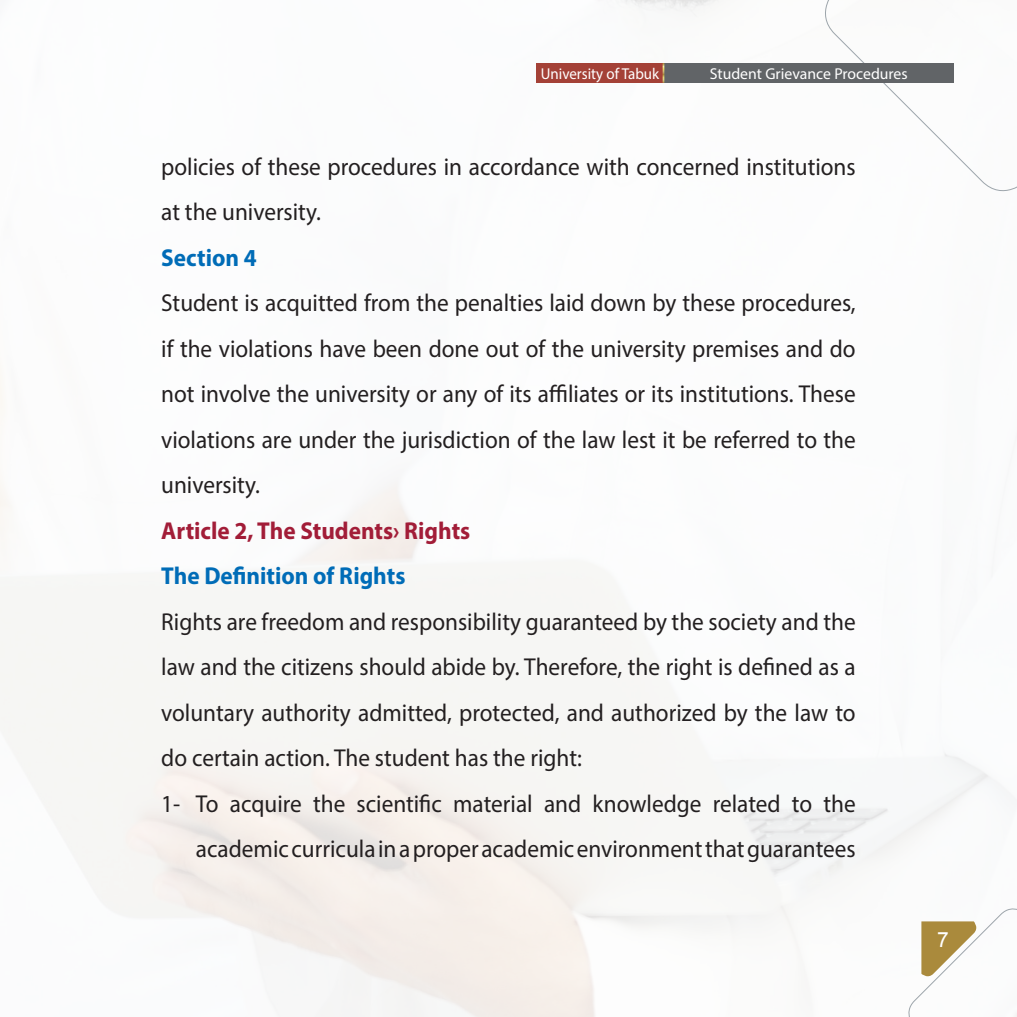
<style>
.page{position:relative;width:1017px;height:1017px;background:#fff}
.page>*{position:absolute;margin:0;border:0;box-sizing:border-box;transform-origin:0 0}
.t1{font:24.5px/45.5px "Myriad Pro";color:#231f20;text-align:justify;scale:.95 1}
.t2{font:700 24.5px "Myriad Pro";color:#006cb7;scale:.95 1}
.t3{font:700 24.5px "Myriad Pro";color:#a21d38;scale:.95 1}
.t4{font:21px "Arial";color:#fff}
.t5{font:15.75px "Myriad Pro";color:#fff}
.t6{font:15.75px "Myriad Pro";color:#fff;scale:.95 1}
</style>
<div class="page">
<svg style="left:812px;top:0;width:205px;height:1017px"></svg>
<div style="left:663px;top:63px;width:291px;height:20px;background:#616467"></div>
<div style="left:536px;top:63px;width:127px;height:20px;background:#a44137"></div>
<svg style="left:901px;top:902px;width:116px;height:115px"></svg>
<svg style="left:663px;top:63px;width:1px;height:20px"></svg>
<p class="t6" style="left:541px;top:64px;width:126px">University of Tabuk</p>
<p class="t5" style="left:710px;top:64px;width:199px">Student Grievance Procedures</p>
<p class="t1" style="left:161px;top:143px;width:733px">policies of these procedures in accordance with concerned institutions at the university.</p>
<p class="t2" style="left:161px;top:241px;width:102px">Section 4</p>
<p class="t1" style="left:161px;top:280px;width:733px">Student is acquitted from the penalties laid down by these procedures, if the violations have been done out of the university premises and do not involve the university or any of its affiliates or its institutions. These violations are under the jurisdiction of the law lest it be referred to the university.</p>
<p class="t3" style="left:161px;top:514px;width:327px">Article 2, The Students› Rights</p>
<p class="t2" style="left:161px;top:560px;width:259px">The Definition of Rights</p>
<p class="t1" style="left:161px;top:598px;width:733px">Rights are freedom and responsibility guaranteed by the society and the law and the citizens should abide by. Therefore, the right is defined as a voluntary authority admitted, protected, and authorized by the law to do certain action. The student has the right:</p>
<p class="t1" style="left:161px;top:780px;width:733px;text-align:right">1- To acquire the scientific material and knowledge related to the academic curricula in a proper academic environment that guarantees</p>
<p class="t4" style="left:937px;top:926px;width:13px">7</p>
</div>
